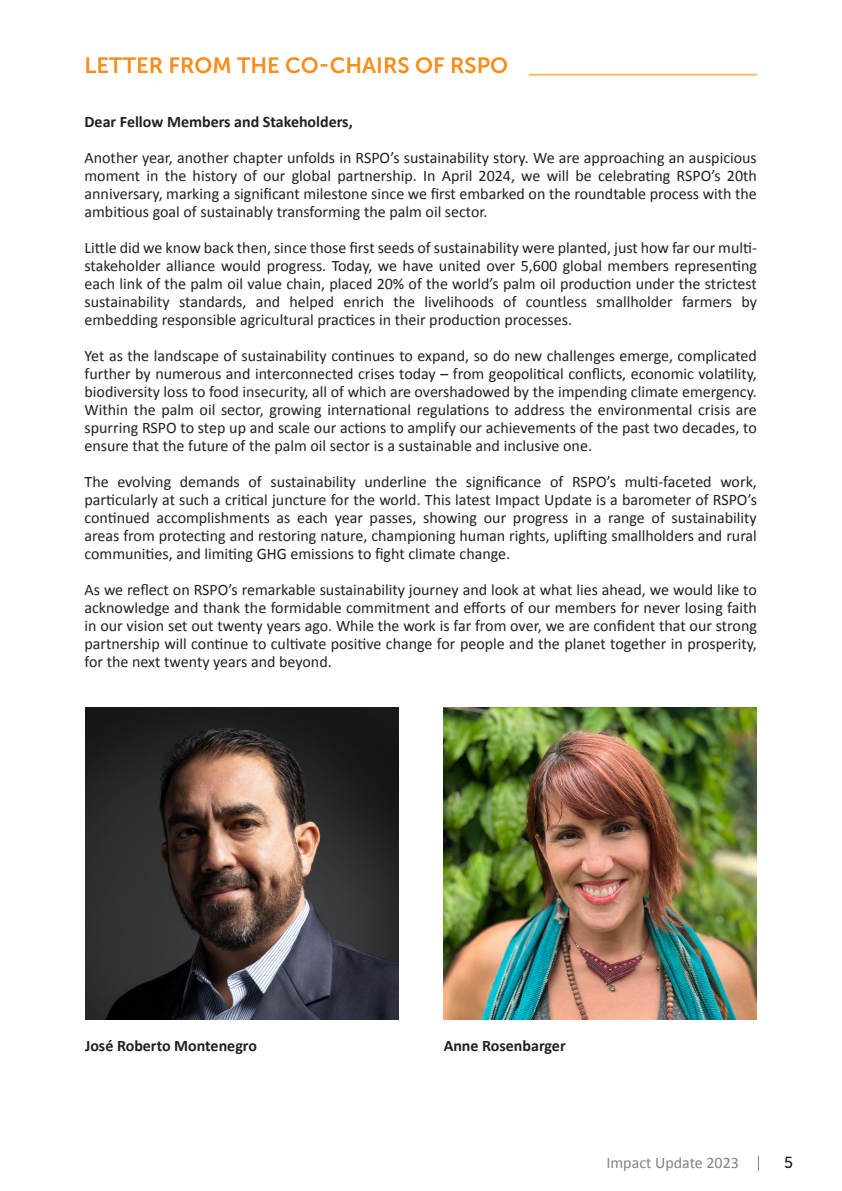
<style>
.page{position:relative;width:842px;height:1191px;background:#fff}
.page>*{position:absolute;margin:0;border:0;box-sizing:border-box;transform-origin:0 0}
.t1{font:22px "Museo Sans 700";color:#f68e1e}
.t2{font:16px/18px "Calibri";color:#231f20;text-align:justify}
.t3{font:700 16px "Calibri";color:#231f20}
.t4{font:16px "Calibri";color:#808285}
.t5{font:16px "Museo Sans 500";color:#231f20}
</style>
<div class="page">
<svg style="left:758px;top:1155px;width:1px;height:16px"></svg>
<hr style="left:529px;top:74px;width:228px;height:2px;background:#fdc061">
<img style="left:444px;top:707px;width:313px;height:312px">
<img style="left:85px;top:707px;width:313px;height:312px">
<p class="t1" style="left:85px;top:53px;width:425px">LETTER FROM THE CO-CHAIRS OF RSPO</p>
<p class="t3" style="left:85px;top:111px;width:270px">Dear Fellow Members and Stakeholders,</p>
<p class="t2" style="left:85px;top:148px;width:674px">Another year, another chapter unfolds in RSPO’s sustainability story. We are approaching an auspicious moment in the history of our global partnership. In April 2024, we will be celebrating RSPO’s 20th anniversary, marking a significant milestone since we first embarked on the roundtable process with the ambitious goal of sustainably transforming the palm oil sector.</p>
<p class="t2" style="left:85px;top:238px;width:674px">Little did we know back then, since those first seeds of sustainability were planted, just how far our multi&shy;stakeholder alliance would progress. Today, we have united over 5,600 global members representing each link of the palm oil value chain, placed 20% of the world’s palm oil production under the strictest sustainability standards, and helped enrich the livelihoods of countless smallholder farmers by embedding responsible agricultural practices in their production processes.</p>
<p class="t2" style="left:85px;top:346px;width:674px">Yet as the landscape of sustainability continues to expand, so do new challenges emerge, complicated further by numerous and interconnected crises today – from geopolitical conflicts, economic volatility, biodiversity loss to food insecurity, all of which are overshadowed by the impending climate emergency.<br>Within the palm oil sector, growing international regulations to address the environmental crisis are spurring RSPO to step up and scale our actions to amplify our achievements of the past two decades, to ensure that the future of the palm oil sector is a sustainable and inclusive one.</p>
<p class="t2" style="left:85px;top:472px;width:674px">The evolving demands of sustainability underline the significance of RSPO’s multi-faceted work, particularly at such a critical juncture for the world. This latest Impact Update is a barometer of RSPO’s continued accomplishments as each year passes, showing our progress in a range of sustainability areas from protecting and restoring nature, championing human rights, uplifting smallholders and rural communities, and limiting GHG emissions to fight climate change.</p>
<p class="t2" style="left:85px;top:580px;width:674px">As we reflect on RSPO’s remarkable sustainability journey and look at what lies ahead, we would like to acknowledge and thank the formidable commitment and efforts of our members for never losing faith in our vision set out twenty years ago. While the work is far from over, we are confident that our strong partnership will continue to cultivate positive change for people and the planet together in prosperity, for the next twenty years and beyond.</p>
<p class="t3" style="left:85px;top:1035px;width:173px">José Roberto Montenegro</p>
<p class="t3" style="left:444px;top:1035px;width:124px">Anne Rosenbarger</p>
<p class="t4" style="left:606px;top:1152px;width:134px">Impact Update 2023</p>
<p class="t5" style="left:784px;top:1153px;width:11px">5</p>
</div>
